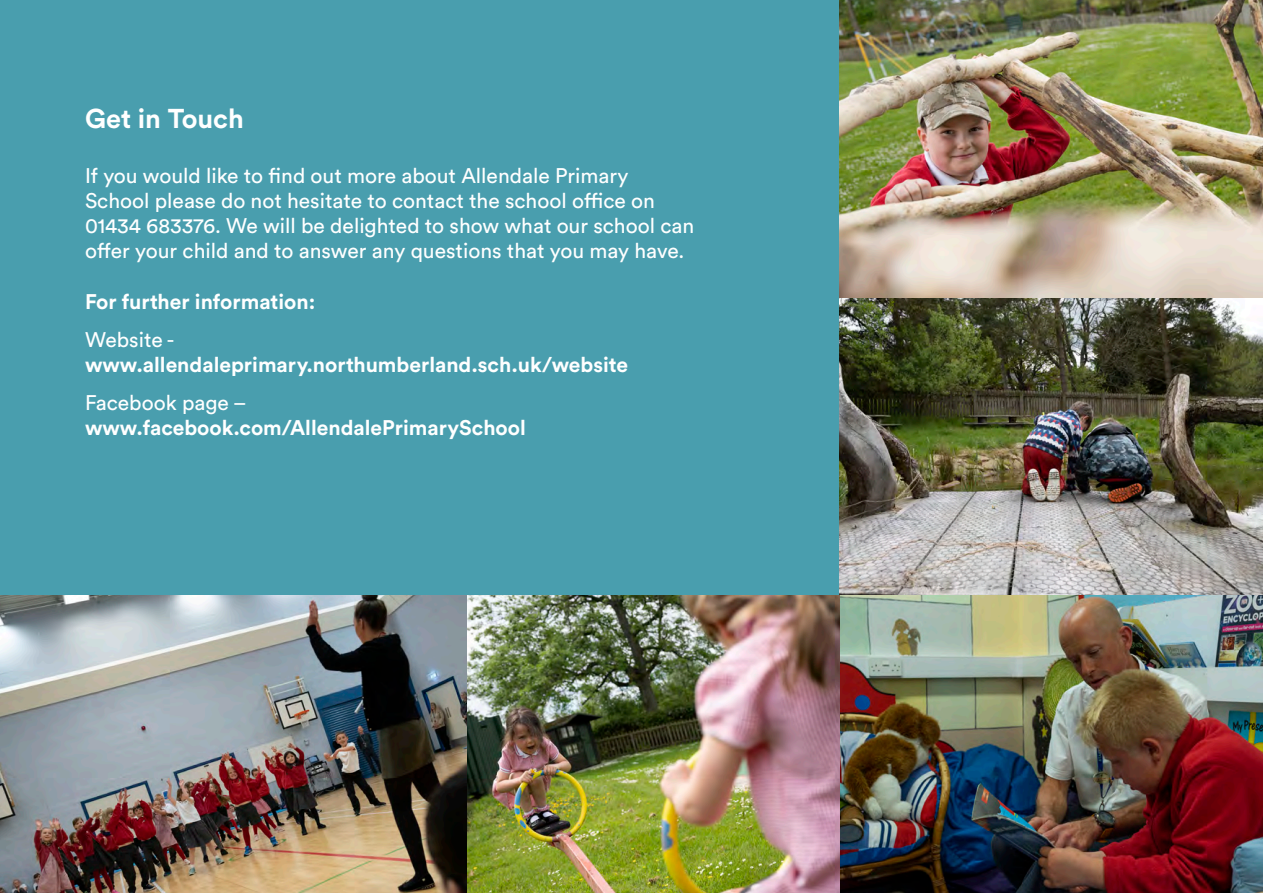
<style>
.page{position:relative;width:1263px;height:893px;background:#fff}
.page>*{position:absolute;margin:0;border:0;box-sizing:border-box;transform-origin:0 0}
.t1{font:700 27px "Circular Std";color:#fff}
.t2{font:21px/25.2px "Circular Std";color:#fff}
.t3{font:700 21px/25.2px "Circular Std";color:#fff}
.s1{font-weight:400}
</style>
<div class="page">
<div style="left:0;top:0;width:840px;height:595px;background:#499eae"></div>
<img style="left:0;top:595px;width:468px;height:298px">
<img style="left:840px;top:298px;width:423px;height:297px">
<img style="left:840px;top:595px;width:423px;height:298px">
<img style="left:468px;top:595px;width:372px;height:298px">
<img style="left:840px;top:0;width:423px;height:298px">
<svg style="left:1262px;top:808px;width:1px;height:85px"></svg>
<p class="t1" style="left:85px;top:101px;width:160px">Get in Touch</p>
<p class="t2" style="left:85px;top:163px;width:611px">If you would like to find out more about Allendale Primary School please do not hesitate to contact the school office on 01434 683376. We will be delighted to show what our school can offer your child and to answer any questions that you may have.</p>
<p class="t3" style="left:85px;top:288px;width:232px">For further information:</p>
<p class="t3" style="left:85px;top:326px;width:545px"><span class="s1">Website - </span>www.allendaleprimary.northumberland.sch.uk/website</p>
<p class="t3" style="left:85px;top:389px;width:442px"><span class="s1">Facebook page – </span>www.facebook.com/AllendalePrimarySchool</p>
</div>
